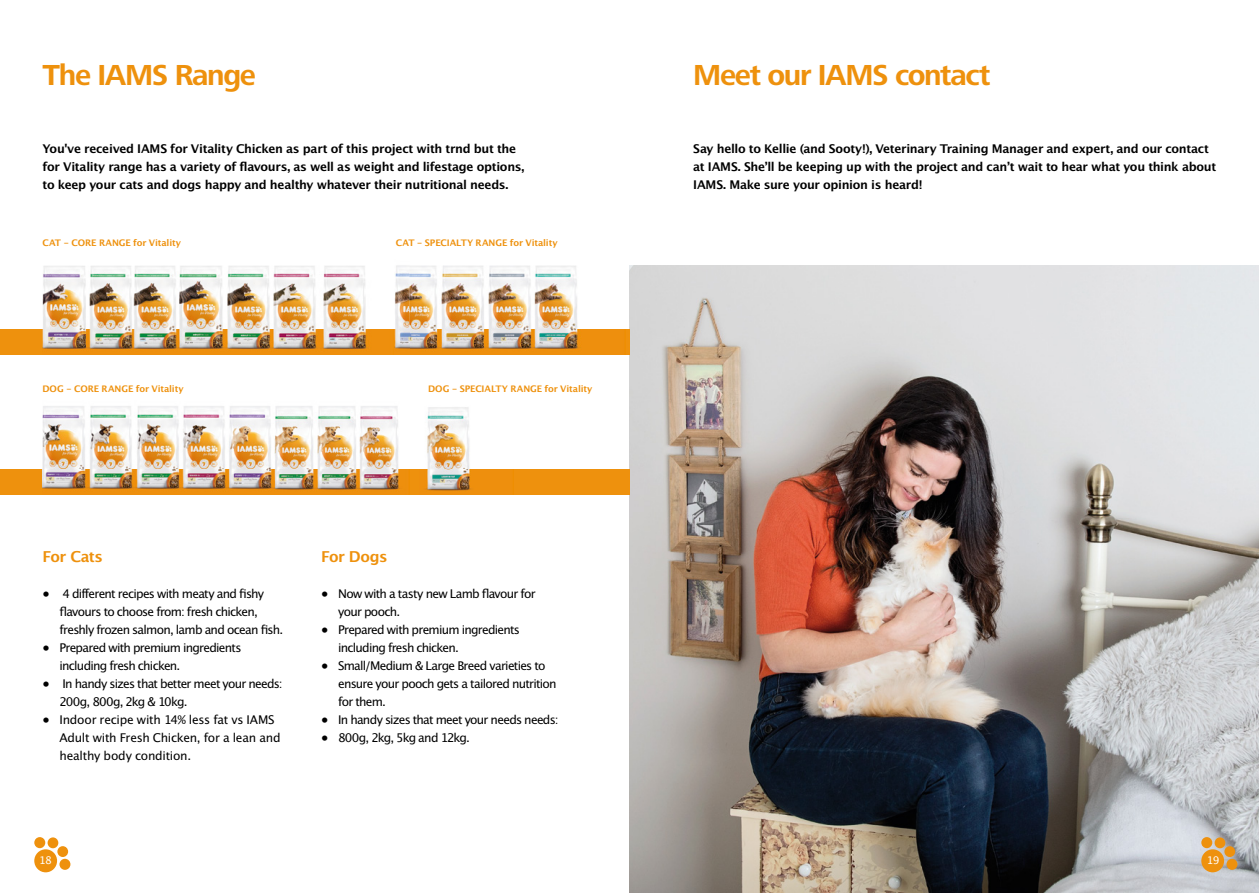
<style>
.page{position:relative;width:1259px;height:893px;background:#fff}
.page>*{position:absolute;margin:0;border:0;box-sizing:border-box;transform-origin:0 0}
.t1{font:700 30px "Frutiger Next LTW1 G";letter-spacing:-.045em;color:#ee910d}
.t2{font:15px "Lucida San Dem";letter-spacing:-.035em;color:#ee910d}
.t3{font:12px/18px "Lucida San Rom";letter-spacing:-.06em;color:#000}
.t4{font:12px/18px "Lucida San Dem";letter-spacing:-.025em;color:#000}
.t5{font:12px/18px "Lucida San Rom";letter-spacing:-.02em;color:#000}
.t6{font:12px "Lucida San Rom";letter-spacing:-.085em;color:#000}
.t7{font:10.5px "Lucida San Rom";color:#fff}
.t8{font:9px "Lucida San Dem";letter-spacing:-.01em;color:#ee910d}
</style>
<div class="page">
<img style="left:629px;top:265px;width:630px;height:628px">
<div style="left:34px;top:849px;width:23px;height:23px;background:#ee910d;border-radius:50%"></div>
<div style="left:34px;top:837px;width:11px;height:11px;background:#ee910d;border-radius:50%"></div>
<div style="left:48px;top:837px;width:10px;height:11px;background:#ee910d;border-radius:50%"></div>
<div style="left:57px;top:846px;width:11px;height:11px;background:#ee910d;border-radius:50%"></div>
<div style="left:59px;top:859px;width:11px;height:11px;background:#ee910d;border-radius:50%"></div>
<div style="left:1201px;top:849px;width:23px;height:23px;background:#ee910d;border-radius:50%"></div>
<div style="left:1201px;top:837px;width:11px;height:11px;background:#ee910d;border-radius:50%"></div>
<div style="left:1214px;top:837px;width:11px;height:11px;background:#ee910d;border-radius:50%"></div>
<div style="left:1224px;top:846px;width:11px;height:11px;background:#ee910d;border-radius:50%"></div>
<div style="left:1226px;top:859px;width:11px;height:11px;background:#ee910d;border-radius:50%"></div>
<div style="left:0;top:469px;width:629px;height:25px;background:#ee910d"></div>
<div style="left:0;top:329px;width:629px;height:25px;background:#ee910d"></div>
<img style="left:43px;top:266px;width:351px;height:89px">
<img style="left:43px;top:329px;width:351px;height:25px">
<img style="left:43px;top:406px;width:366px;height:89px">
<img style="left:43px;top:469px;width:366px;height:25px">
<img style="left:419px;top:407px;width:94px;height:88px">
<img style="left:419px;top:469px;width:94px;height:25px">
<img style="left:409px;top:265px;width:216px;height:90px">
<img style="left:394px;top:265px;width:15px;height:90px">
<h1 class="t1" style="left:43px;top:58px;width:215px">The IAMS Range</h1>
<p class="t4" style="left:43px;top:141px;width:483px">You've received IAMS for Vitality Chicken as part of this project with trnd but the for Vitality range has a variety of flavours, as well as weight and lifestage options, to keep your cats and dogs happy and healthy whatever their nutritional needs.</p>
<p class="t8" style="left:43px;top:238px;width:140px">CAT - CORE RANGE for Vitality</p>
<p class="t8" style="left:43px;top:384px;width:143px">DOG - CORE RANGE for Vitality</p>
<p class="t8" style="left:396px;top:238px;width:163px">CAT - SPECIALTY RANGE for Vitality</p>
<p class="t8" style="left:428px;top:384px;width:166px">DOG - SPECIALTY RANGE for Vitality</p>
<p class="t2" style="left:43px;top:547px;width:62px">For Cats</p>
<p class="t3" style="left:60px;top:584px;width:225px;text-indent:-17px">• 4 different recipes with meaty and fishy flavours to choose from: fresh chicken, freshly frozen salmon, lamb and ocean fish.</p>
<p class="t3" style="left:60px;top:638px;width:183px;text-indent:-17px">• Prepared with premium ingredients including fresh chicken.</p>
<p class="t3" style="left:60px;top:674px;width:225px;text-indent:-17px">• In handy sizes that better meet your needs:<br>200g, 800g, 2kg &amp; 10kg.</p>
<p class="t5" style="left:60px;top:710px;width:223px;text-indent:-17px">• Indoor recipe with 14% less fat vs IAMS<br>Adult with Fresh Chicken, for a lean and healthy body condition.</p>
<p class="t2" style="left:321px;top:547px;width:68px">For Dogs</p>
<p class="t3" style="left:338px;top:584px;width:199px;text-indent:-17px">• Now with a tasty new Lamb flavour for your pooch.</p>
<p class="t3" style="left:338px;top:620px;width:183px;text-indent:-17px">• Prepared with premium ingredients including fresh chicken.</p>
<p class="t3" style="left:338px;top:656px;width:220px;text-indent:-17px">• Small/Medium &amp; Large Breed varieties to ensure your pooch gets a tailored nutrition for them.</p>
<p class="t3" style="left:321px;top:710px;width:239px">• In handy sizes that meet your needs needs:</p>
<p class="t6" style="left:321px;top:730px;width:150px">• 800g, 2kg, 5kg and 12kg.</p>
<h1 class="t1" style="left:693px;top:58px;width:298px">Meet our IAMS contact</h1>
<p class="t4" style="left:693px;top:141px;width:524px">Say hello to Kellie (and Sooty!), Veterinary Training Manager and expert, and our contact at IAMS. She’ll be keeping up with the project and can’t wait to hear what you think about<br>IAMS. Make sure your opinion is heard!</p>
<p class="t7" style="left:39px;top:853px;width:14px">18</p>
<p class="t7" style="left:1206px;top:853px;width:14px">19</p>
</div>
